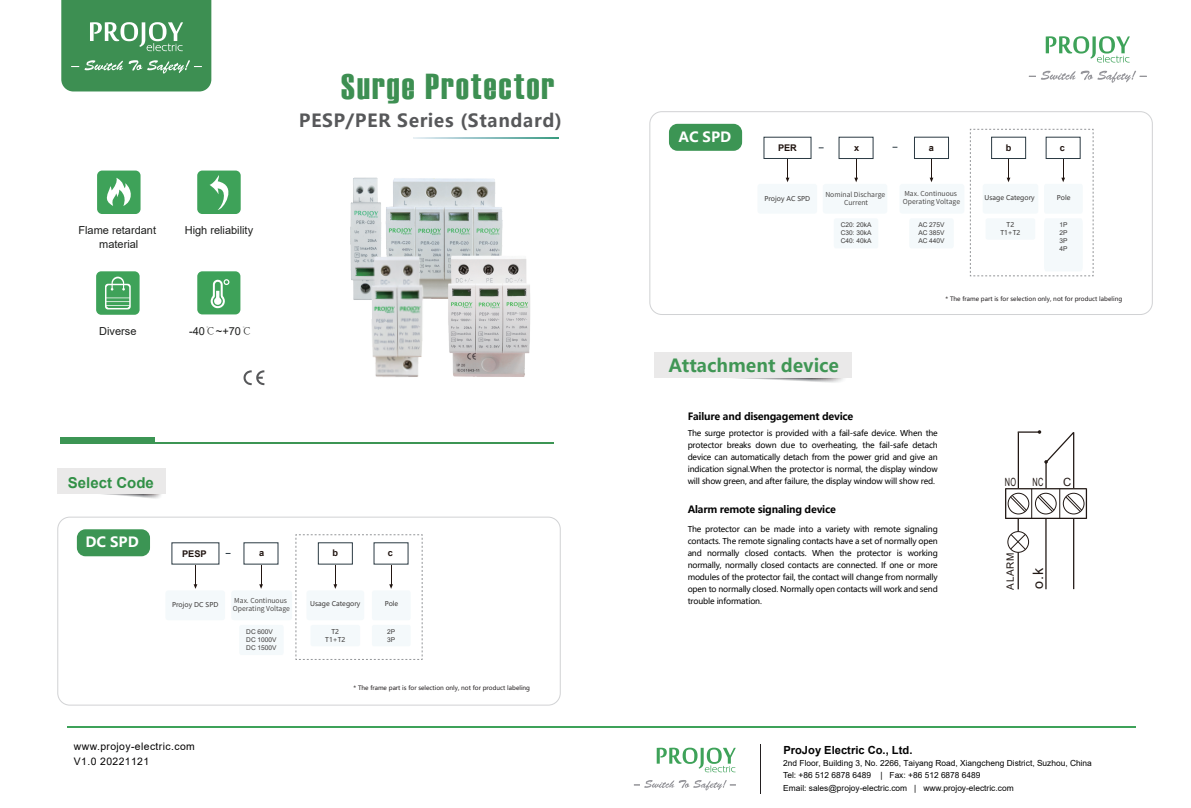
<style>
.page{position:relative;width:1191px;height:808px;background:#fff}
.page>*{position:absolute;margin:0;border:0;box-sizing:border-box;transform-origin:0 0}
.t1{font:36px "Haettenschweiler";letter-spacing:.06em;color:#3d8f52}
.t2{font:700 18px "Microsoft Ya Hei";letter-spacing:.03em;color:#57585a}
.t3{font:700 18px "Microsoft Ya Hei";color:#409655}
.t4{font:700 15px "Arial";color:#319046}
.t5{font:14.4px "Arial";color:#211814}
.t6{font:700 14px "Microsoft Ya Hei";color:#fff}
.t7{font:11.3px "Arial";color:#211814;scale:.65 1}
.t8{font:11.3px "Arial";color:#211814}
.t9{font:700 11.2px "Arial";color:#030303}
.t10{font:11px/13.2px "Arial";color:#1d1e1d;text-align:center}
.t11{font:10.4px/14.4px "Arial";letter-spacing:.04em;color:#040303}
.t12{font:700 10px "Microsoft Ya Hei";letter-spacing:-.02em;color:#030303}
.t13{font:10px "Arial";letter-spacing:.055em;color:#211814}
.t14{font:700 9.2px "Arial";color:#221612}
.t15{font:8.4px/12.6px "Arial";color:#030303}
.t16{font:8px/12px "Microsoft Ya Hei";letter-spacing:-.02em;color:#030303;text-align:justify}
.t17{font:6.9px/8.2px "Source Han Sans CN";color:#3e3c3b}
.t18{font:6.6px/7.9px "Arial";color:#3d3b3a;text-align:justify}
.t19{font:6.6px/7.9px "Microsoft Ya Hei";color:#3d3b3a;text-align:center}
.t20{font:6px "Microsoft Ya Hei";color:#231f20}
.s1{font-family:"Adobe Song Std";font-weight:300}
</style>
<div class="page">
<svg style="left:61px;top:0;width:150px;height:91px;background:#4f9962"></svg>
<div style="left:97px;top:171px;width:43px;height:43px;background:#3ea259;border-radius:5px"></div>
<svg style="left:106px;top:178px;width:25px;height:28px"></svg>
<div style="left:197px;top:171px;width:44px;height:43px;background:#3ea259;border-radius:5px"></div>
<svg style="left:209px;top:175px;width:20px;height:35px"></svg>
<div style="left:96px;top:271px;width:44px;height:44px;background:#3ea259;border-radius:5px"></div>
<svg style="left:105px;top:277px;width:26px;height:32px"></svg>
<div style="left:197px;top:271px;width:43px;height:43px;background:#3ea259;border-radius:5px"></div>
<svg style="left:211px;top:279px;width:18px;height:30px"></svg>
<hr style="left:67px;top:726px;width:1068px;height:1px;background:#3ea259">
<svg style="left:1045px;top:36px;width:84px;height:27px"></svg>
<svg style="left:1029px;top:71px;width:117px;height:12px"></svg>
<svg style="left:243px;top:370px;width:21px;height:15px"></svg>
<hr style="left:60px;top:442px;width:493px;height:1px;background:#3c9554">
<div style="left:60px;top:438px;width:95px;height:5px;background:#3c9554"></div>
<svg style="left:413px;top:137px;width:145px;height:2px"></svg>
<img style="left:385px;top:178px;width:118px;height:121px">
<img style="left:350px;top:177px;width:32px;height:123px">
<img style="left:446px;top:255px;width:84px;height:122px">
<img style="left:371px;top:255px;width:55px;height:122px">
<div style="left:77px;top:529px;width:73px;height:27px;background:#3c9554;border-radius:9px"></div>
<div style="left:669px;top:124px;width:73px;height:27px;background:#3c9554;border-radius:9px"></div>
<div style="left:57px;top:517px;width:504px;height:189px;border:1px solid #d1d2d4;border-radius:12px"></div>
<svg style="left:103px;top:494px;width:58px;height:5px"></svg>
<div style="left:57px;top:468px;width:108px;height:26px;background:#eae9e9"></div>
<svg style="left:735px;top:378px;width:109px;height:5px"></svg>
<div style="left:654px;top:352px;width:198px;height:26px;background:#eae9e9"></div>
<svg style="left:194px;top:564px;width:3px;height:25px"></svg>
<div style="left:165px;top:590px;width:60px;height:30px;background:#f4f9fb;border-radius:3px"></div>
<div style="left:231px;top:590px;width:61px;height:30px;background:#f4f9fb;border-radius:3px"></div>
<svg style="left:240px;top:625px;width:43px;height:30px"></svg>
<svg style="left:259px;top:564px;width:4px;height:25px"></svg>
<svg style="left:295px;top:534px;width:128px;height:126px"></svg>
<div style="left:649px;top:111px;width:503px;height:204px;border:1px solid #d1d2d4;border-radius:12px"></div>
<svg style="left:785px;top:159px;width:4px;height:23px"></svg>
<div style="left:763px;top:137px;width:48px;height:22px;border:1px solid #2b3a43"></div>
<div style="left:757px;top:184px;width:60px;height:30px;background:#f4f9fb;border-radius:3px"></div>
<div style="left:899px;top:184px;width:65px;height:30px;background:#f4f9fb;border-radius:3px"></div>
<svg style="left:910px;top:219px;width:43px;height:29px"></svg>
<svg style="left:929px;top:159px;width:4px;height:23px"></svg>
<div style="left:914px;top:137px;width:35px;height:22px;border:1px solid #2b3a43"></div>
<svg style="left:854px;top:159px;width:4px;height:23px"></svg>
<div style="left:838px;top:137px;width:35px;height:22px;border:1px solid #2b3a43"></div>
<div style="left:822px;top:184px;width:65px;height:30px;background:#f4f9fb;border-radius:3px"></div>
<svg style="left:834px;top:219px;width:44px;height:29px"></svg>
<svg style="left:970px;top:129px;width:123px;height:148px"></svg>
<hr style="left:1005px;top:488px;width:81px;height:1px;background:#211814">
<hr style="left:1005px;top:488px;width:1px;height:31px;background:#211814">
<hr style="left:1005px;top:518px;width:81px;height:1px;background:#211814">
<hr style="left:1085px;top:488px;width:2px;height:31px;background:#211814">
<div style="left:1007px;top:493px;width:22px;height:21px;border:1px solid #211814;border-radius:50%"></div>
<div style="left:1063px;top:493px;width:21px;height:21px;border:1px solid #211814;border-radius:50%"></div>
<div style="left:1007px;top:531px;width:21px;height:21px;border:1px solid #211814;border-radius:50%"></div>
<hr style="left:1073px;top:518px;width:1px;height:71px;background:#211814">
<hr style="left:1045px;top:518px;width:1px;height:71px;background:#211814">
<hr style="left:1017px;top:552px;width:1px;height:37px;background:#211814">
<svg style="left:1009px;top:430px;width:73px;height:120px"></svg>
<hr style="left:760px;top:744px;width:1px;height:50px;background:#231f20">
<svg style="left:656px;top:748px;width:80px;height:24px"></svg>
<svg style="left:634px;top:780px;width:102px;height:10px"></svg>
<h3 class="t10" style="left:78px;top:224px;width:79px">Flame retardant material</h3>
<h3 class="t10" style="left:185px;top:224px;width:70px">High reliability</h3>
<h3 class="t10" style="left:99px;top:324px;width:39px">Diverse</h3>
<h3 class="t10" style="left:189px;top:324px;width:64px">-40<span class="s1">℃</span>~+70<span class="s1">℃</span></h3>
<h1 class="t1" style="left:341px;top:62px;width:215px">Surge Protector</h1>
<h2 class="t2" style="left:299px;top:108px;width:265px">PESP/PER Series (Standard)</h2>
<h3 class="t4" style="left:68px;top:472px;width:87px">Select Code</h3>
<h3 class="t6" style="left:85px;top:532px;width:55px">DC SPD</h3>
<p class="t14" style="left:182px;top:547px;width:26px">PESP</p>
<p class="t14" style="left:259px;top:547px;width:7px">a</p>
<p class="t14" style="left:332px;top:547px;width:7px">b</p>
<p class="t14" style="left:388px;top:547px;width:7px">c</p>
<p class="t17" style="left:233px;top:596px;width:59px">Max. Continuous<br>Operating Voltage</p>
<p class="t19" style="left:385px;top:600px;width:15px">Pole</p>
<p class="t19" style="left:172px;top:601px;width:48px">Projoy DC SPD</p>
<p class="t19" style="left:310px;top:600px;width:52px">Usage Category</p>
<p class="t18" style="left:246px;top:628px;width:32px;text-align:left">DC 600V<br>DC 1000V<br>DC 1500V</p>
<p class="t20" style="left:353px;top:683px;width:178px">* The frame part is for selection only, not for product labeling</p>
<p class="t19" style="left:325px;top:627px;width:22px">T2<br>T1+T2</p>
<p class="t18" style="left:387px;top:628px;width:10px">2P<br>3P</p>
<h3 class="t11" style="left:74px;top:739px;width:122px">www.projoy-electric.com<br>V1.0 20221121</h3>
<h3 class="t6" style="left:678px;top:127px;width:54px">AC SPD</h3>
<p class="t14" style="left:854px;top:141px;width:7px">x</p>
<p class="t14" style="left:929px;top:141px;width:7px">a</p>
<p class="t14" style="left:1005px;top:141px;width:7px">b</p>
<p class="t14" style="left:1060px;top:141px;width:7px">c</p>
<p class="t17" style="left:903px;top:189px;width:59px">Max. Continuous<br>Operating Voltage</p>
<p class="t14" style="left:778px;top:142px;width:20px">PER</p>
<p class="t17" style="left:825px;top:191px;width:61px;text-align:center">Nominal Discharge<br>Current</p>
<p class="t18" style="left:841px;top:221px;width:32px">C20: 20kA C30: 30kA C40: 40kA</p>
<p class="t19" style="left:1056px;top:193px;width:15px">Pole</p>
<p class="t19" style="left:764px;top:194px;width:47px">Projoy AC SPD</p>
<p class="t19" style="left:984px;top:193px;width:52px">Usage Category</p>
<p class="t18" style="left:918px;top:221px;width:28px">AC 275V AC 385V AC 440V</p>
<p class="t19" style="left:1000px;top:221px;width:22px">T2<br>T1+T2</p>
<p class="t18" style="left:1059px;top:221px;width:10px">1P 2P 3P 4P</p>
<p class="t20" style="left:945px;top:295px;width:178px">* The frame part is for selection only, not for product labeling</p>
<h2 class="t3" style="left:668px;top:353px;width:172px">Attachment device</h2>
<p class="t12" style="left:687px;top:409px;width:167px">Failure and disengagement device</p>
<p class="t16" style="left:687px;top:427px;width:252px">The surge protector is provided with a fail-safe device. When the protector breaks down due to overheating, the fail-safe detach device can automatically detach from the power grid and give an indication signal.When the protector is normal, the display window will show green, and after failure, the display window will show red.</p>
<p class="t16" style="left:687px;top:523px;width:252px">The protector can be made into a variety with remote signaling contacts. The remote signaling contacts have a set of normally open and normally closed contacts. When the protector is working normally, normally closed contacts are connected. If one or more modules of the protector fail, the contact will change from normally open to normally closed. Normally open contacts will work and send trouble information.</p>
<p class="t12" style="left:687px;top:503px;width:150px">Alarm remote signaling device</p>
<h3 class="t7" style="left:1004px;top:474px;width:19px">NO</h3>
<h3 class="t7" style="left:1032px;top:474px;width:19px">NC</h3>
<h3 class="t8" style="left:1063px;top:474px;width:10px">C</h3>
<p class="t13" style="left:1003px;top:590px;width:38px;rotate:-90deg">ALARM</p>
<h3 class="t5" style="left:1028px;top:589px;width:22px;rotate:-90deg">o.k</h3>
<h3 class="t9" style="left:783px;top:742px;width:131px">ProJoy Electric Co., Ltd.</h3>
<p class="t15" style="left:783px;top:756px;width:310px">2nd Floor, Building 3, No. 2266, Taiyang Road, Xiangcheng District, Suzhou, China<br>Tel: +86 512 6878 6489 | Fax: +86 512 6878 6489<br>Email: sales@projoy-electric.com | www.projoy-electric.com</p>
</div>
